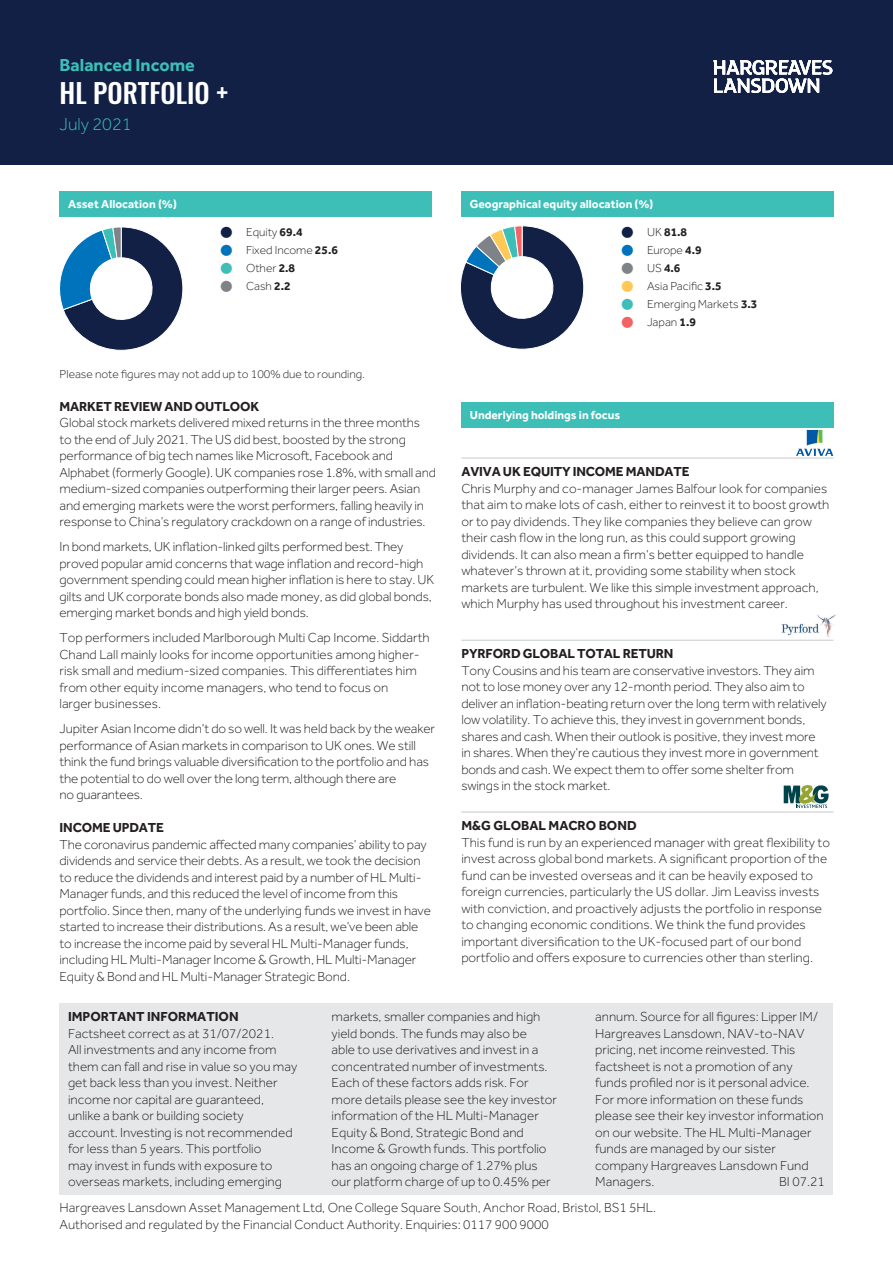
<style>
.page{position:relative;width:893px;height:1263px;background:#fff}
.page>*{position:absolute;margin:0;border:0;box-sizing:border-box;transform-origin:0 0}
.t1{font:500 27px "Oswald";color:#fff}
.t2{font:700 18px "Effra";color:#3dbfb8}
.t3{font:300 18px "Effra";color:#3dbfb8}
.t4{font:300 13.5px/16.5px "Effra";color:#231f20}
.t5{font:700 13.5px "Effra";letter-spacing:-.01em;color:#231f20}
.t6{font:300 12px "Effra";color:#231f20}
.t7{font:700 12px "Effra";color:#fff}
.t8{font:700 12px "Effra";color:#231f20}
.s1{color:#122046}
.s2{font-weight:700}
.s3{color:#0073bd}
.s4{color:#3dbfb8}
.s5{color:#7f8286}
.s6{font-weight:300}
.s7{color:#fec955}
.s8{color:#f16364}
</style>
<div class="page">
<svg style="left:784px;top:785px;width:44px;height:23px"></svg>
<img style="left:776px;top:614px;width:60px;height:27px">
<div style="left:0;top:0;width:893px;height:165px;background:#122046"></div>
<svg style="left:713px;top:60px;width:119px;height:33px"></svg>
<div style="left:461px;top:191px;width:372px;height:26px;background:#3dbfb8"></div>
<div style="left:60px;top:191px;width:372px;height:26px;background:#3dbfb8"></div>
<div style="left:60px;top:1004px;width:773px;height:191px;background:#e6e7e9"></div>
<hr style="left:461px;top:457px;width:372px;height:2px;background:#d1d2d4">
<hr style="left:461px;top:640px;width:372px;height:1px;background:#d1d2d4">
<hr style="left:461px;top:811px;width:372px;height:2px;background:#d1d2d4">
<div style="left:461px;top:402px;width:372px;height:25px;background:#3dbfb8"></div>
<svg style="left:460px;top:225px;width:124px;height:125px"></svg>
<svg style="left:59px;top:227px;width:124px;height:124px"></svg>
<svg style="left:796px;top:430px;width:37px;height:26px"></svg>
<h2 class="t2" style="left:60px;top:54px;width:137px">Balanced Income</h2>
<h1 class="t1" style="left:60px;top:79px;width:170px">HL PORTFOLIO +</h1>
<h2 class="t3" style="left:60px;top:114px;width:74px">July 2021</h2>
<p class="t7" style="left:68px;top:197px;width:110px">Asset Allocation (%)</p>
<p class="t7" style="left:470px;top:197px;width:185px">Geographical equity allocation (%)</p>
<p class="t6" style="left:221px;top:225px;width:84px"><span class="s1">●</span> Equity <span class="s2">69.4</span></p>
<p class="t6" style="left:221px;top:243px;width:119px"><span class="s3">●</span> Fixed Income <span class="s2">25.6</span></p>
<p class="t6" style="left:221px;top:261px;width:76px"><span class="s4">●</span> Other <span class="s2">2.8</span></p>
<p class="t6" style="left:221px;top:279px;width:72px"><span class="s5">●</span> Cash <span class="s2">2.2</span></p>
<p class="t8" style="left:621px;top:224px;width:67px"><span class="s1">●</span> <span class="s6">UK</span> 81.8</p>
<p class="t6" style="left:621px;top:243px;width:82px"><span class="s3">●</span> Europe <span class="s2">4.9</span></p>
<p class="t8" style="left:621px;top:260px;width:61px"><span class="s5">●</span> <span class="s6">US</span> 4.6</p>
<p class="t6" style="left:621px;top:279px;width:102px"><span class="s7">●</span> Asia Pacific <span class="s2">3.5</span></p>
<p class="t6" style="left:621px;top:297px;width:138px"><span class="s4">●</span> Emerging Markets <span class="s2">3.3</span></p>
<p class="t6" style="left:621px;top:315px;width:76px"><span class="s8">●</span> Japan <span class="s2">1.9</span></p>
<p class="t6" style="left:60px;top:367px;width:307px">Please note figures may not add up to 100% due to rounding.</p>
<p class="t5" style="left:60px;top:398px;width:201px">MARKET REVIEW AND OUTLOOK</p>
<p class="t4" style="left:60px;top:415px;width:378px">Global stock markets delivered mixed returns in the three months<br>to the end of July 2021. The US did best, boosted by the strong performance of big tech names like Microsoft, Facebook and Alphabet (formerly Google). UK companies rose 1.8%, with small and medium-sized companies outperforming their larger peers. Asian and emerging markets were the worst performers, falling heavily in response to China’s regulatory crackdown on a range of industries.</p>
<p class="t4" style="left:60px;top:539px;width:376px">In bond markets, UK inflation-linked gilts performed best. They proved popular amid concerns that wage inflation and record-high government spending could mean higher inflation is here to stay. UK gilts and UK corporate bonds also made money, as did global bonds, emerging market bonds and high yield bonds.</p>
<p class="t4" style="left:60px;top:630px;width:372px">Top performers included Marlborough Multi Cap Income. Siddarth Chand Lall mainly looks for income opportunities among higher&shy;risk small and medium-sized companies. This differentiates him from other equity income managers, who tend to focus on<br>larger businesses.</p>
<p class="t4" style="left:60px;top:721px;width:377px">Jupiter Asian Income didn’t do so well. It was held back by the weaker performance of Asian markets in comparison to UK ones. We still think the fund brings valuable diversification to the portfolio and has the potential to do well over the long term, although there are<br>no guarantees.</p>
<p class="t5" style="left:60px;top:820px;width:106px">INCOME UPDATE</p>
<p class="t4" style="left:60px;top:836px;width:373px">The coronavirus pandemic affected many companies’ ability to pay dividends and service their debts. As a result, we took the decision to reduce the dividends and interest paid by a number of HL Multi-Manager funds, and this reduced the level of income from this portfolio. Since then, many of the underlying funds we invest in have started to increase their distributions. As a result, we’ve been able to increase the income paid by several HL Multi-Manager funds, including HL Multi-Manager Income &amp; Growth, HL Multi-Manager Equity &amp; Bond and HL Multi-Manager Strategic Bond.</p>
<p class="t7" style="left:470px;top:407px;width:152px">Underlying holdings in focus</p>
<p class="t5" style="left:461px;top:463px;width:230px">AVIVA UK EQUITY INCOME MANDATE</p>
<p class="t4" style="left:461px;top:480px;width:370px">Chris Murphy and co-manager James Balfour look for companies that aim to make lots of cash, either to reinvest it to boost growth or to pay dividends. They like companies they believe can grow their cash flow in the long run, as this could support growing dividends. It can also mean a firm’s better equipped to handle whatever’s thrown at it, providing some stability when stock markets are turbulent. We like this simple investment approach, which Murphy has used throughout his investment career.</p>
<p class="t5" style="left:461px;top:646px;width:214px">PYRFORD GLOBAL TOTAL RETURN</p>
<p class="t4" style="left:461px;top:662px;width:367px">Tony Cousins and his team are conservative investors. They aim not to lose money over any 12-month period. They also aim to deliver an inflation-beating return over the long term with relatively low volatility. To achieve this, they invest in government bonds, shares and cash. When their outlook is positive, they invest more in shares. When they’re cautious they invest more in government bonds and cash. We expect them to offer some shelter from swings in the stock market.</p>
<p class="t5" style="left:461px;top:817px;width:177px">M&amp;G GLOBAL MACRO BOND</p>
<p class="t4" style="left:461px;top:834px;width:370px">This fund is run by an experienced manager with great flexibility to invest across global bond markets. A significant proportion of the fund can be invested overseas and it can be heavily exposed to foreign currencies, particularly the US dollar. Jim Leaviss invests with conviction, and proactively adjusts the portfolio in response to changing economic conditions. We think the fund provides important diversification to the UK-focused part of our bond portfolio and offers exposure to currencies other than sterling.</p>
<p class="t5" style="left:68px;top:1008px;width:172px">IMPORTANT INFORMATION</p>
<p class="t4" style="left:68px;top:1025px;width:231px">Factsheet correct as at 31/07/2021.<br>All investments and any income from them can fall and rise in value so you may get back less than you invest. Neither income nor capital are guaranteed, unlike a bank or building society<br>account. Investing is not recommended for less than 5 years. This portfolio<br>may invest in funds with exposure to overseas markets, including emerging</p>
<p class="t4" style="left:332px;top:1008px;width:227px">markets, smaller companies and high yield bonds. The funds may also be<br>able to use derivatives and invest in a concentrated number of investments.<br>Each of these factors adds risk. For more details please see the key investor information of the HL Multi-Manager Equity &amp; Bond, Strategic Bond and Income &amp; Growth funds. This portfolio has an ongoing charge of 1.27% plus our platform charge of up to 0.45% per</p>
<p class="t4" style="left:595px;top:1008px;width:230px">annum. Source for all figures: Lipper IM/ Hargreaves Lansdown, NAV-to-NAV pricing, net income reinvested. This factsheet is not a promotion of any funds profiled nor is it personal advice.<br>For more information on these funds please see their key investor information on our website. The HL Multi-Manager funds are managed by our sister company Hargreaves Lansdown Fund Managers.</p>
<p class="t4" style="left:779px;top:1173px;width:47px">BI 07.21</p>
<p class="t4" style="left:60px;top:1200px;width:598px">Hargreaves Lansdown Asset Management Ltd, One College Square South, Anchor Road, Bristol, BS1 5HL.<br>Authorised and regulated by the Financial Conduct Authority. Enquiries: 0117 900 9000</p>
</div>
